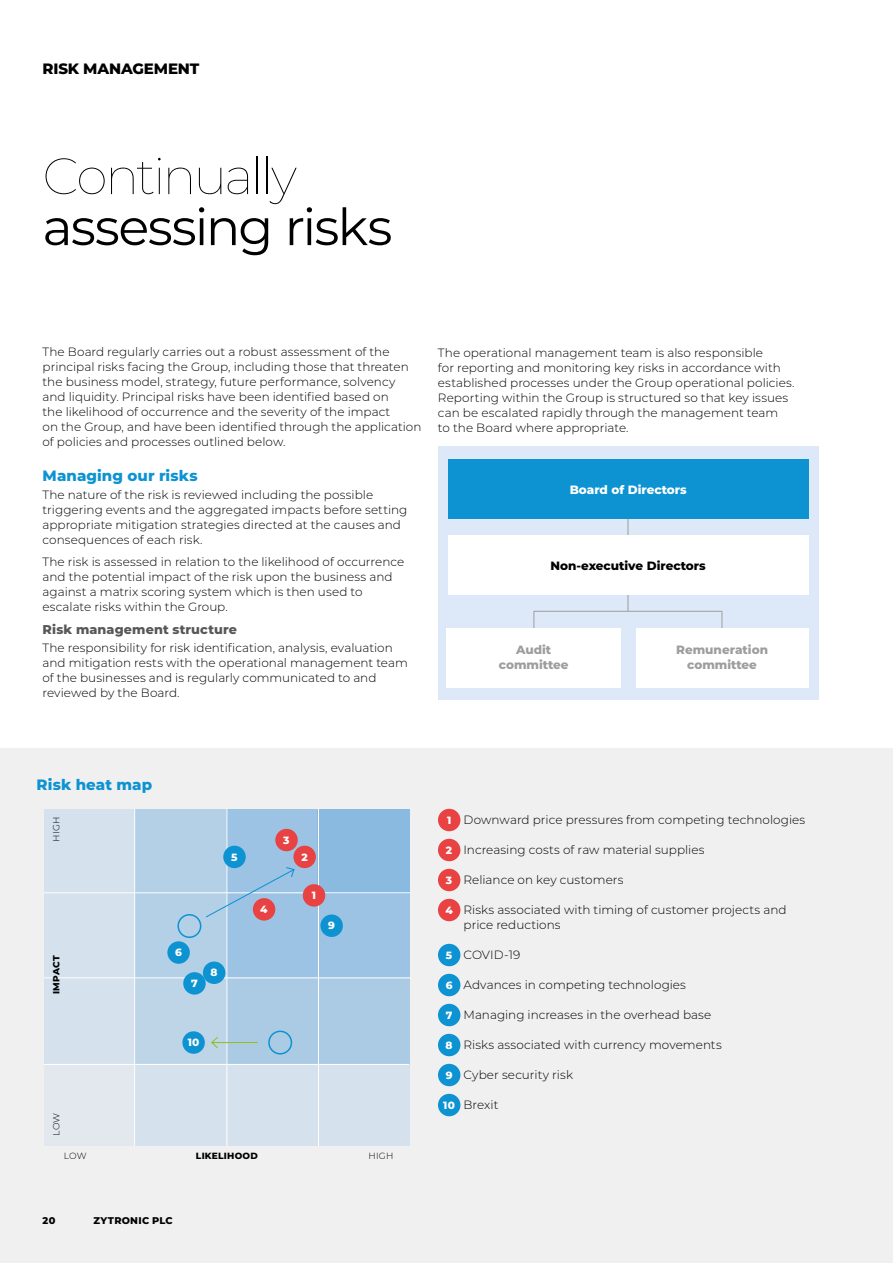
<style>
.page{position:relative;width:893px;height:1263px;background:#fff}
.page>*{position:absolute;margin:0;border:0;box-sizing:border-box;transform-origin:0 0}
.t1{font:51px "Montserrat";letter-spacing:-.035em;color:#000}
.t2{font:100 51px "Montserrat";letter-spacing:-.06em;color:#000}
.t3{font:800 15px "Montserrat";letter-spacing:.005em;color:#0d93d2}
.t4{font:800 15px "Montserrat";letter-spacing:-.01em;color:#000}
.t5{font:800 12.75px "Montserrat";letter-spacing:.01em;color:#575756}
.t6{font:300 12px/15px "Montserrat";letter-spacing:.005em;color:#000}
.t7{font:800 12px/15px "Montserrat";color:#9d9d9c;text-align:center}
.t8{font:800 12px "Montserrat";color:#000}
.t9{font:800 12px "Montserrat";color:#fff}
.t10{font:800 10.5px "Montserrat";color:#fff}
.t11{font:800 9.75px "Montserrat";letter-spacing:.025em;color:#000}
.t12{font:800 9px "Montserrat";letter-spacing:.025em;color:#000}
.t13{font:300 9px "Montserrat";letter-spacing:.02em;color:#000}
</style>
<div class="page">
<div style="left:0;top:748px;width:893px;height:515px;background:#f0f0f0"></div>
<div style="left:44px;top:809px;width:366px;height:337px;background:linear-gradient(to right,#d8e3ec,#d4e1ec)"></div>
<div style="left:134px;top:809px;width:276px;height:255px;background:#b4d0e6"></div>
<div style="left:226px;top:809px;width:184px;height:255px;background:linear-gradient(to right,#a2c6e3,#a4c7e4)"></div>
<div style="left:317px;top:809px;width:93px;height:84px;background:#8abae0"></div>
<hr style="left:134px;top:809px;width:1px;height:337px;background:#fff">
<hr style="left:227px;top:809px;width:1px;height:337px;background:#fff">
<hr style="left:318px;top:809px;width:1px;height:337px;background:#fff">
<hr style="left:44px;top:892px;width:367px;height:1px;background:#fff">
<hr style="left:44px;top:977px;width:367px;height:1px;background:#fff">
<hr style="left:44px;top:1064px;width:365px;height:1px;background:#fff">
<div style="left:438px;top:446px;width:381px;height:254px;background:#dde9f8"></div>
<hr style="left:628px;top:514px;width:1px;height:97px;background:#9d9d9c">
<hr style="left:534px;top:611px;width:188px;height:1px;background:#9d9d9c">
<svg style="left:534px;top:611px;width:1px;height:17px"></svg>
<svg style="left:722px;top:611px;width:1px;height:17px"></svg>
<div style="left:448px;top:460px;width:360px;height:59px;background:#0d93d2"></div>
<div style="left:448px;top:536px;width:360px;height:59px;background:#fff"></div>
<div style="left:447px;top:628px;width:174px;height:59px;background:#fff"></div>
<div style="left:636px;top:628px;width:172px;height:59px;background:#fff"></div>
<div style="left:438px;top:809px;width:22px;height:22px;background:#e84242;border-radius:50%"></div>
<div style="left:438px;top:839px;width:22px;height:22px;background:#e84242;border-radius:50%"></div>
<div style="left:438px;top:869px;width:22px;height:22px;background:#e84242;border-radius:50%"></div>
<div style="left:438px;top:899px;width:22px;height:22px;background:#e84242;border-radius:50%"></div>
<div style="left:438px;top:944px;width:22px;height:22px;background:#0d93d2;border-radius:50%"></div>
<div style="left:438px;top:974px;width:22px;height:22px;background:#0d93d2;border-radius:50%"></div>
<div style="left:438px;top:1004px;width:22px;height:22px;background:#0d93d2;border-radius:50%"></div>
<div style="left:438px;top:1034px;width:22px;height:22px;background:#0d93d2;border-radius:50%"></div>
<div style="left:438px;top:1064px;width:22px;height:22px;background:#0d93d2;border-radius:50%"></div>
<div style="left:438px;top:1094px;width:22px;height:22px;background:#0d93d2;border-radius:50%"></div>
<div style="left:167px;top:941px;width:23px;height:23px;background:#0d93d2;border-radius:50%"></div>
<div style="left:303px;top:884px;width:22px;height:23px;background:#e84242;border-radius:50%"></div>
<div style="left:293px;top:846px;width:23px;height:22px;background:#e84242;border-radius:50%"></div>
<div style="left:275px;top:829px;width:23px;height:22px;background:#e84242;border-radius:50%"></div>
<div style="left:320px;top:914px;width:23px;height:23px;background:#0d93d2;border-radius:50%"></div>
<div style="left:177px;top:914px;width:24px;height:24px;border:2px solid #0d93d2;border-radius:50%"></div>
<div style="left:253px;top:898px;width:22px;height:22px;background:#e84242;border-radius:50%"></div>
<div style="left:183px;top:972px;width:23px;height:23px;background:#0d93d2;border-radius:50%"></div>
<div style="left:203px;top:961px;width:22px;height:23px;background:#0d93d2;border-radius:50%"></div>
<div style="left:268px;top:1030px;width:24px;height:24px;border:2px solid #0d93d2;border-radius:50%"></div>
<hr style="left:212px;top:1042px;width:45px;height:1px;background:#90bf21">
<svg style="left:211px;top:1037px;width:8px;height:11px"></svg>
<svg style="left:205px;top:866px;width:90px;height:52px"></svg>
<div style="left:182px;top:1031px;width:23px;height:23px;background:#0d93d2;border-radius:50%"></div>
<div style="left:223px;top:846px;width:23px;height:22px;background:#0d93d2;border-radius:50%"></div>
<p class="t4" style="left:43px;top:58px;width:158px">RISK MANAGEMENT</p>
<h1 class="t2" style="left:43px;top:142px;width:256px">Continually</h1>
<h1 class="t1" style="left:43px;top:192px;width:351px">assessing risks</h1>
<p class="t6" style="left:43px;top:344px;width:380px">The Board regularly carries out a robust assessment of the principal risks facing the Group, including those that threaten the business model, strategy, future performance, solvency and liquidity. Principal risks have been identified based on<br>the likelihood of occurrence and the severity of the impact<br>on the Group, and have been identified through the application of policies and processes outlined below.</p>
<p class="t3" style="left:43px;top:464px;width:157px">Managing our risks</p>
<p class="t6" style="left:43px;top:486px;width:366px">The nature of the risk is reviewed including the possible triggering events and the aggregated impacts before setting appropriate mitigation strategies directed at the causes and consequences of each risk.</p>
<p class="t6" style="left:43px;top:554px;width:363px">The risk is assessed in relation to the likelihood of occurrence and the potential impact of the risk upon the business and against a matrix scoring system which is then used to escalate risks within the Group.</p>
<p class="t5" style="left:43px;top:620px;width:196px">Risk management structure</p>
<p class="t6" style="left:43px;top:639px;width:367px">The responsibility for risk identification, analysis, evaluation and mitigation rests with the operational management team of the businesses and is regularly communicated to and reviewed by the Board.</p>
<p class="t6" style="left:438px;top:344px;width:358px">The operational management team is also responsible<br>for reporting and monitoring key risks in accordance with established processes under the Group operational policies.<br>Reporting within the Group is structured so that key issues can be escalated rapidly through the management team<br>to the Board where appropriate.</p>
<p class="t9" style="left:570px;top:480px;width:119px">Board of Directors</p>
<p class="t8" style="left:550px;top:556px;width:157px">Non-executive Directors</p>
<p class="t7" style="left:499px;top:642px;width:71px">Audit committee</p>
<p class="t7" style="left:676px;top:642px;width:93px">Remuneration committee</p>
<p class="t3" style="left:37px;top:774px;width:117px">Risk heat map</p>
<p class="t13" style="left:50px;top:841px;width:26px;rotate:-90deg">HIGH</p>
<p class="t12" style="left:50px;top:994px;width:40px;rotate:-90deg">IMPACT</p>
<p class="t10" style="left:231px;top:849px;width:8px">5</p>
<p class="t10" style="left:175px;top:945px;width:8px">6</p>
<p class="t10" style="left:191px;top:976px;width:8px">7</p>
<p class="t10" style="left:211px;top:965px;width:9px">8</p>
<p class="t10" style="left:188px;top:1035px;width:13px">10</p>
<p class="t10" style="left:260px;top:901px;width:9px">4</p>
<p class="t10" style="left:283px;top:832px;width:8px">3</p>
<p class="t10" style="left:301px;top:849px;width:8px">2</p>
<p class="t10" style="left:312px;top:888px;width:6px">1</p>
<p class="t10" style="left:328px;top:918px;width:8px">9</p>
<p class="t13" style="left:50px;top:1135px;width:24px;rotate:-90deg">LOW</p>
<p class="t13" style="left:64px;top:1150px;width:24px">LOW</p>
<p class="t12" style="left:196px;top:1149px;width:63px">LIKELIHOOD</p>
<p class="t13" style="left:368px;top:1150px;width:26px">HIGH</p>
<p class="t11" style="left:43px;top:1213px;width:14px">20</p>
<p class="t11" style="left:94px;top:1213px;width:81px">ZYTRONIC PLC</p>
<p class="t10" style="left:447px;top:812px;width:6px">1</p>
<p class="t10" style="left:446px;top:842px;width:8px">2</p>
<p class="t10" style="left:446px;top:872px;width:8px">3</p>
<p class="t10" style="left:445px;top:902px;width:9px">4</p>
<p class="t10" style="left:446px;top:947px;width:8px">5</p>
<p class="t10" style="left:446px;top:977px;width:8px">6</p>
<p class="t10" style="left:446px;top:1007px;width:8px">7</p>
<p class="t10" style="left:446px;top:1037px;width:9px">8</p>
<p class="t10" style="left:446px;top:1067px;width:8px">9</p>
<p class="t10" style="left:443px;top:1097px;width:13px">10</p>
<p class="t6" style="left:463px;top:812px;width:343px">Downward price pressures from competing technologies</p>
<p class="t6" style="left:463px;top:842px;width:242px">Increasing costs of raw material supplies</p>
<p class="t6" style="left:463px;top:872px;width:161px">Reliance on key customers</p>
<p class="t6" style="left:463px;top:902px;width:325px">Risks associated with timing of customer projects and price reductions</p>
<p class="t6" style="left:463px;top:947px;width:58px">COVID-19</p>
<p class="t6" style="left:463px;top:977px;width:224px">Advances in competing technologies</p>
<p class="t6" style="left:463px;top:1007px;width:249px">Managing increases in the overhead base</p>
<p class="t6" style="left:463px;top:1037px;width:260px">Risks associated with currency movements</p>
<p class="t6" style="left:463px;top:1067px;width:111px">Cyber security risk</p>
<p class="t6" style="left:463px;top:1097px;width:36px">Brexit</p>
</div>
